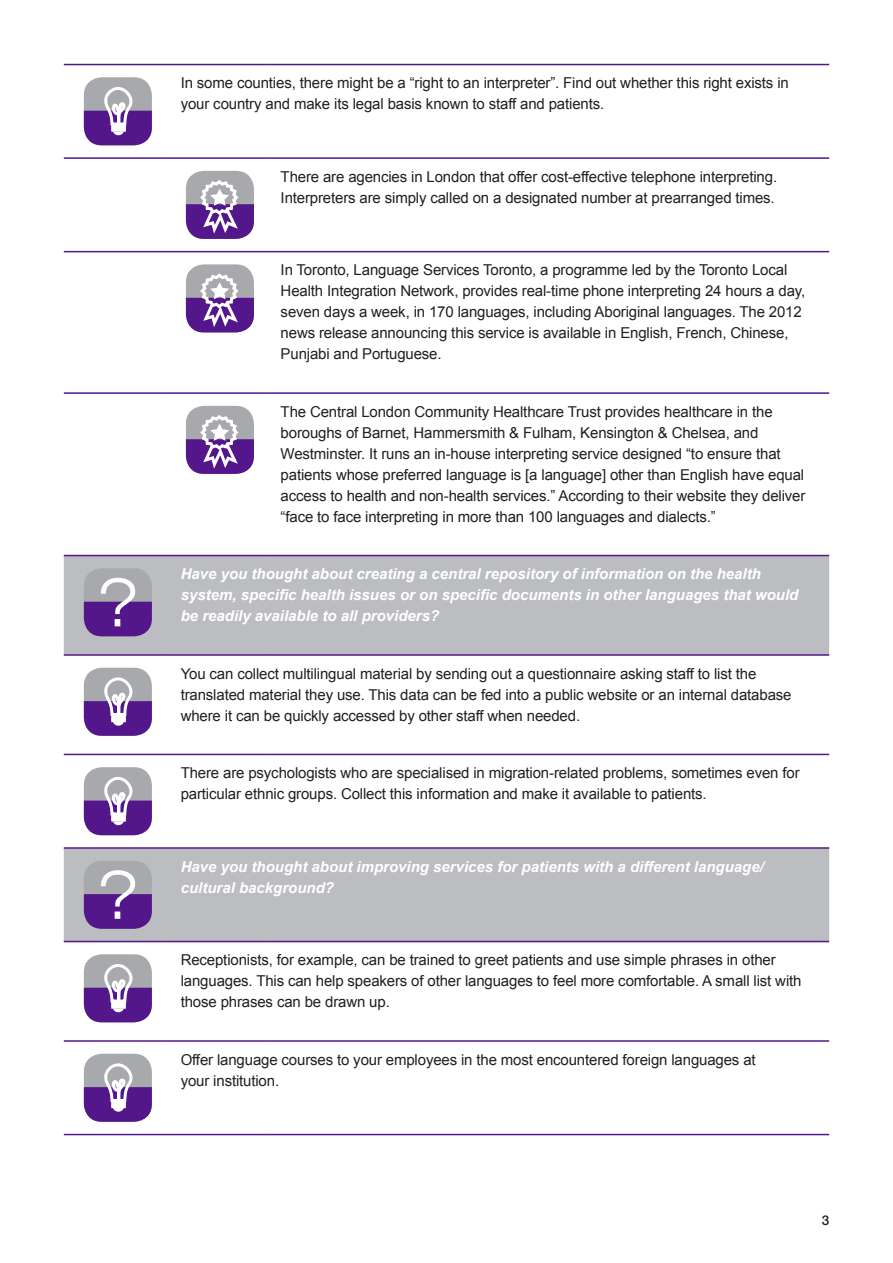
<style>
.page{position:relative;width:893px;height:1263px;background:#fff}
.page>*{position:absolute;margin:0;border:0;box-sizing:border-box;transform-origin:0 0}
.DU_Body_Copy{font:15px/21px "Arial";letter-spacing:-.01em;color:#231f20}
.DU_Question_White{font:italic 700 15px/21px "Arial";color:#fff}
.t1{font:500 13.5px "Helvetica Neue LT Pro";color:#231f20}
</style>
<div class="page">
<svg style="left:64px;top:556px;width:765px;height:385px;fill:#bcbdc0"></svg>
<hr style="left:64px;top:64px;width:104px;height:1px;background:#53168b">
<hr style="left:168px;top:64px;width:100px;height:1px;background:#53168b">
<hr style="left:268px;top:64px;width:561px;height:1px;background:#53168b">
<hr style="left:64px;top:157px;width:104px;height:2px;background:#53168b">
<hr style="left:168px;top:157px;width:100px;height:2px;background:#53168b">
<hr style="left:268px;top:157px;width:561px;height:2px;background:#53168b">
<hr style="left:64px;top:251px;width:104px;height:1px;background:#53168b">
<hr style="left:168px;top:251px;width:100px;height:1px;background:#53168b">
<hr style="left:268px;top:251px;width:561px;height:1px;background:#53168b">
<hr style="left:64px;top:392px;width:104px;height:2px;background:#53168b">
<hr style="left:168px;top:392px;width:100px;height:2px;background:#53168b">
<hr style="left:268px;top:392px;width:561px;height:2px;background:#53168b">
<hr style="left:64px;top:555px;width:104px;height:1px;background:#53168b">
<hr style="left:168px;top:555px;width:100px;height:1px;background:#53168b">
<hr style="left:268px;top:555px;width:561px;height:1px;background:#53168b">
<hr style="left:64px;top:654px;width:104px;height:2px;background:#53168b">
<hr style="left:168px;top:654px;width:100px;height:2px;background:#53168b">
<hr style="left:268px;top:654px;width:561px;height:2px;background:#53168b">
<hr style="left:64px;top:754px;width:104px;height:1px;background:#53168b">
<hr style="left:168px;top:754px;width:100px;height:1px;background:#53168b">
<hr style="left:268px;top:754px;width:561px;height:1px;background:#53168b">
<hr style="left:64px;top:847px;width:104px;height:2px;background:#53168b">
<hr style="left:168px;top:847px;width:100px;height:2px;background:#53168b">
<hr style="left:268px;top:847px;width:561px;height:2px;background:#53168b">
<hr style="left:64px;top:941px;width:104px;height:1px;background:#53168b">
<hr style="left:168px;top:941px;width:100px;height:1px;background:#53168b">
<hr style="left:268px;top:941px;width:561px;height:1px;background:#53168b">
<hr style="left:64px;top:1040px;width:104px;height:2px;background:#53168b">
<hr style="left:168px;top:1040px;width:100px;height:2px;background:#53168b">
<hr style="left:268px;top:1040px;width:561px;height:2px;background:#53168b">
<hr style="left:64px;top:1134px;width:104px;height:1px;background:#53168b">
<hr style="left:168px;top:1134px;width:100px;height:1px;background:#53168b">
<hr style="left:268px;top:1134px;width:561px;height:1px;background:#53168b">
<div style="left:84px;top:77px;width:68px;height:68px;background:#a8a9ad;border-radius:18px"></div>
<svg style="left:84px;top:85px;width:68px;height:60px"></svg>
<div style="left:186px;top:171px;width:68px;height:68px;background:#a8a9ad;border-radius:18px"></div>
<svg style="left:186px;top:177px;width:68px;height:62px"></svg>
<div style="left:186px;top:264px;width:68px;height:68px;background:#a8a9ad;border-radius:18px"></div>
<svg style="left:186px;top:271px;width:68px;height:61px"></svg>
<div style="left:186px;top:406px;width:68px;height:68px;background:#a8a9ad;border-radius:18px"></div>
<svg style="left:186px;top:412px;width:68px;height:62px"></svg>
<div style="left:84px;top:568px;width:68px;height:68px;background:#a8a9ad;border-radius:18px"></div>
<svg style="left:84px;top:578px;width:68px;height:58px"></svg>
<div style="left:84px;top:668px;width:68px;height:68px;background:#a8a9ad;border-radius:18px"></div>
<svg style="left:84px;top:676px;width:68px;height:60px"></svg>
<div style="left:84px;top:767px;width:68px;height:68px;background:#a8a9ad;border-radius:18px"></div>
<svg style="left:84px;top:775px;width:68px;height:60px"></svg>
<div style="left:84px;top:861px;width:68px;height:68px;background:#a8a9ad;border-radius:18px"></div>
<svg style="left:84px;top:870px;width:68px;height:59px"></svg>
<div style="left:84px;top:954px;width:68px;height:68px;background:#a8a9ad;border-radius:18px"></div>
<svg style="left:84px;top:962px;width:68px;height:60px"></svg>
<div style="left:84px;top:1054px;width:68px;height:68px;background:#a8a9ad;border-radius:18px"></div>
<svg style="left:84px;top:1062px;width:68px;height:60px"></svg>
<p class="DU_Body_Copy" style="left:181px;top:73px;width:610px">In some counties, there might be a “right to an interpreter”. Find out whether this right exists in your country and make its legal basis known to staff and patients.</p>
<p class="DU_Body_Copy" style="left:281px;top:166px;width:498px">There are agencies in London that offer cost-effective telephone interpreting.<br>Interpreters are simply called on a designated number at prearranged times.</p>
<p class="DU_Body_Copy" style="left:281px;top:260px;width:526px">In Toronto, Language Services Toronto, a programme led by the Toronto Local Health Integration Network, provides real-time phone interpreting 24 hours a day, seven days a week, in 170 languages, including Aboriginal languages. The 2012 news release announcing this service is available in English, French, Chinese, Punjabi and Portuguese.</p>
<p class="DU_Body_Copy" style="left:281px;top:401px;width:526px">The Central London Community Healthcare Trust provides healthcare in the boroughs of Barnet, Hammersmith &amp; Fulham, Kensington &amp; Chelsea, and Westminster. It runs an in-house interpreting service designed “to ensure that patients whose preferred language is [a language] other than English have equal access to health and non-health services.” According to their website they deliver “face to face interpreting in more than 100 languages and dialects.”</p>
<p class="DU_Question_White" style="left:181px;top:564px;width:619px">Have you thought about creating a central repository of information on the health system, specific health issues or on specific documents in other languages that would be readily available to all providers?</p>
<p class="DU_Body_Copy" style="left:181px;top:663px;width:612px">You can collect multilingual material by sending out a questionnaire asking staff to list the translated material they use. This data can be fed into a public website or an internal database where it can be quickly accessed by other staff when needed.</p>
<p class="DU_Body_Copy" style="left:181px;top:762px;width:620px">There are psychologists who are specialised in migration-related problems, sometimes even for particular ethnic groups. Collect this information and make it available to patients.</p>
<p class="DU_Question_White" style="left:181px;top:856px;width:585px">Have you thought about improving services for patients with a different language/ cultural background?</p>
<p class="DU_Body_Copy" style="left:181px;top:950px;width:622px">Receptionists, for example, can be trained to greet patients and use simple phrases in other languages. This can help speakers of other languages to feel more comfortable. A small list with those phrases can be drawn up.</p>
<p class="DU_Body_Copy" style="left:181px;top:1049px;width:576px">Offer language courses to your employees in the most encountered foreign languages at your institution.</p>
<p class="t1" style="left:822px;top:1212px;width:9px">3</p>
</div>
